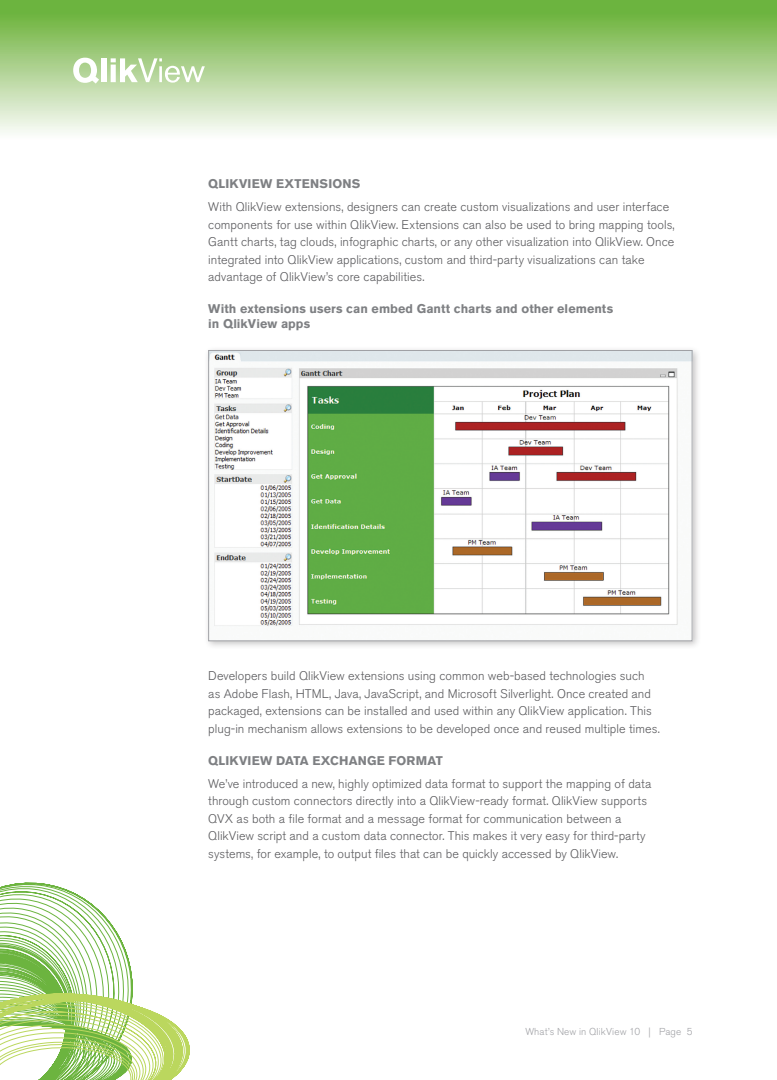
<style>
.page{position:relative;width:777px;height:1080px;background:#fff}
.page>*{position:absolute;margin:0;border:0;box-sizing:border-box;transform-origin:0 0}
.Body_Text{font:300 12.5px/17.5px "Akzidenz Grotesk BQ";letter-spacing:.005em;color:#5a5a5d}
.Figure_Titles{font:700 12.5px/15px "Akzidenz Grotesk BQ";letter-spacing:.005em;color:#7e8083}
.Subhead2{font:700 12.5px "Akzidenz Grotesk BQ";letter-spacing:.02em;color:#7e8083}
.t1{font:300 10px "Akzidenz Grotesk BQ";letter-spacing:.01em;color:#a0a1a5}
</style>
<div class="page">
<svg style="left:0;top:882px;width:190px;height:198px"></svg>
<div style="left:0;top:0;width:776px;height:140px;background:linear-gradient(to bottom,#61ac2d,#fefcfb)"></div>
<div style="left:101px;top:58px;width:5px;height:24px;background:#fff"></div>
<svg style="left:111px;top:58px;width:94px;height:25px"></svg>
<svg style="left:73px;top:58px;width:26px;height:26px"></svg>
<div style="left:203px;top:345px;width:498px;height:305px;background:#231f20;opacity:.27"></div>
<img style="left:210px;top:352px;width:480px;height:287px">
<div style="left:208px;top:350px;width:484px;height:291px;border:1px solid #a0a1a5"></div>
<p class="Subhead2" style="left:208px;top:177px;width:154px">QLIKVIEW EXTENSIONS</p>
<p class="Body_Text" style="left:208px;top:199px;width:467px">With QlikView extensions, designers can create custom visualizations and user interface components for use within QlikView. Extensions can also be used to bring mapping tools, Gantt charts, tag clouds, infographic charts, or any other visualization into QlikView. Once integrated into QlikView applications, custom and third-party visualizations can take advantage of QlikView’s core capabilities.</p>
<p class="Figure_Titles" style="left:208px;top:301px;width:406px">With extensions users can embed Gantt charts and other elements in QlikView apps</p>
<p class="Body_Text" style="left:208px;top:668px;width:453px">Developers build QlikView extensions using common web-based technologies such as Adobe Flash, HTML, Java, JavaScript, and Microsoft Silverlight. Once created and packaged, extensions can be installed and used within any QlikView application. This plug-in mechanism allows extensions to be developed once and reused multiple times.</p>
<p class="Figure_Titles" style="left:208px;top:753px;width:236px">QLIKVIEW DATA EXCHANGE FORMAT</p>
<p class="Body_Text" style="left:208px;top:775px;width:444px">We’ve introduced a new, highly optimized data format to support the mapping of data through custom connectors directly into a QlikView-ready format. QlikView supports QVX as both a file format and a message format for communication between a QlikView script and a custom data connector. This makes it very easy for third-party systems, for example, to output files that can be quickly accessed by QlikView.</p>
<p class="t1" style="left:525px;top:1025px;width:169px">What’s New in QlikView 10 | Page 5</p>
</div>
